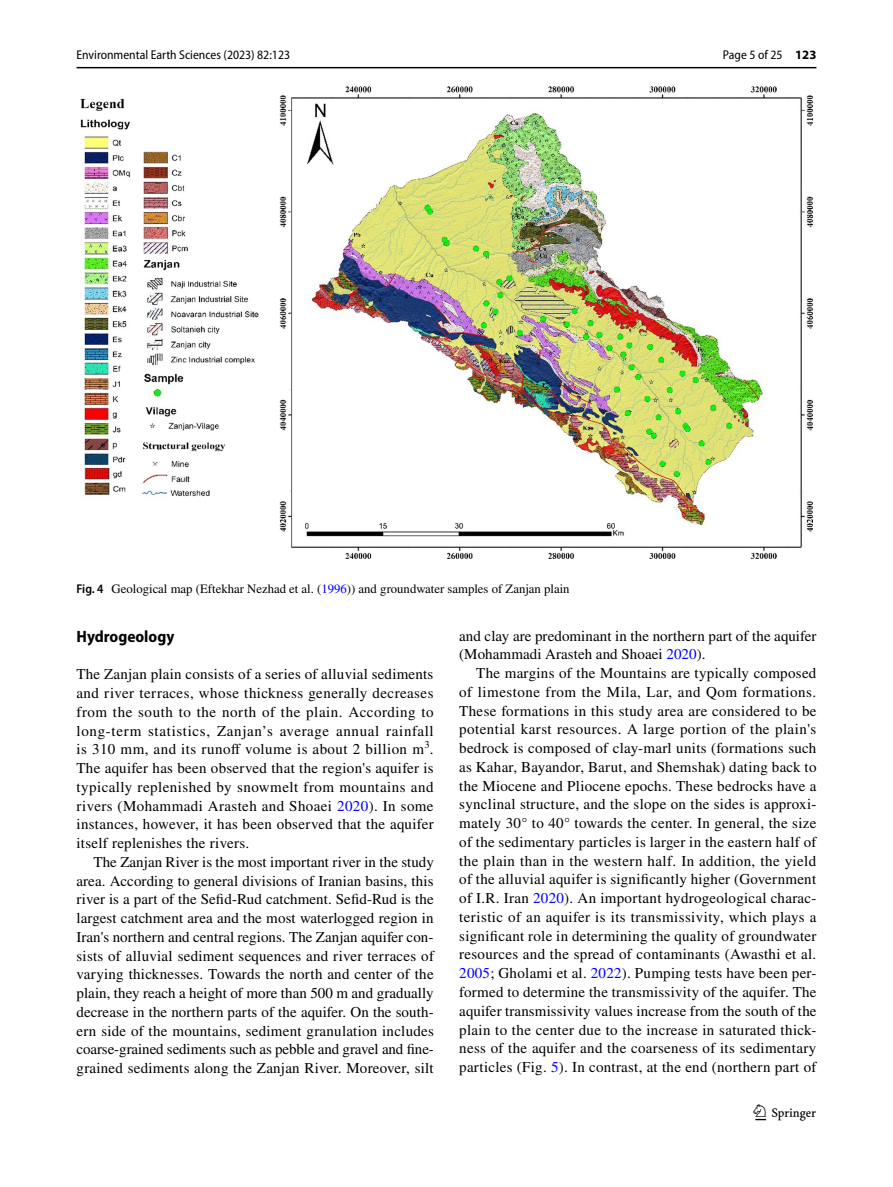
<style>
.page{position:relative;width:893px;height:1187px;background:#fff}
.page>*{position:absolute;margin:0;border:0;box-sizing:border-box;transform-origin:0 0}
.t1{font:22.5px "Springnew Regular 3";color:#000}
.t2{font:700 semi-condensed 16.5px "Myriad Pro";color:#000}
.t3{font:15px/18.8px "STIX";letter-spacing:.015em;color:#000;text-align:justify}
.t4{font:12.75px "STIX";color:#000}
.t5{font:semi-condensed 12.75px "Myriad Pro";color:#000}
.s1{font-weight:700;font-stretch:normal}
.s2{font-family:"Myriad Pro";font-weight:600;font-stretch:semi-condensed}
.s3{color:#00f}
</style>
<div class="page">
<hr style="left:77px;top:67px;width:739px;height:1px;background:#000">
<img style="left:81px;top:87px;width:731px;height:471px">
<p class="t5" style="left:77px;top:48px;width:215px">Environmental Earth Sciences (2023) 82:123</p>
<p class="t5" style="left:723px;top:48px;width:95px">Page 5 of 25 <span class="s1">123</span></p>
<p class="t4" style="left:77px;top:580px;width:495px"><span class="s2">Fig. 4</span> Geological map (Eftekhar Nezhad et al. (<span class="s3">1996</span>)) and groundwater samples of Zanjan plain</p>
<p class="t2" style="left:77px;top:627px;width:99px">Hydrogeology</p>
<p class="t3" style="left:77px;top:665px;width:359px">The Zanjan plain consists of a series of alluvial sediments and river terraces, whose thickness generally decreases from the south to the north of the plain. According to long-term statistics, Zanjan’s average annual rainfall is 310 mm, and its runoff volume is about 2 billion m<sup>3</sup>.<br>The aquifer has been observed that the region's aquifer is typically replenished by snowmelt from mountains and rivers (Mohammadi Arasteh and Shoaei <span class="s3">2020</span>). In some instances, however, it has been observed that the aquifer itself replenishes the rivers.</p>
<p class="t3" style="left:77px;top:853px;width:359px;text-indent:17px">The Zanjan River is the most important river in the study area. According to general divisions of Iranian basins, this river is a part of the Sefid-Rud catchment. Sefid-Rud is the largest catchment area and the most waterlogged region in Iran's northern and central regions. The Zanjan aquifer con&shy;sists of alluvial sediment sequences and river terraces of varying thicknesses. Towards the north and center of the plain, they reach a height of more than 500 m and gradually decrease in the northern parts of the aquifer. On the south&shy;ern side of the mountains, sediment granulation includes coarse-grained sediments such as pebble and gravel and fine&shy;grained sediments along the Zanjan River. Moreover, silt</p>
<p class="t3" style="left:459px;top:627px;width:359px">and clay are predominant in the northern part of the aquifer (Mohammadi Arasteh and Shoaei <span class="s3">2020</span>).</p>
<p class="t3" style="left:459px;top:664px;width:359px;text-indent:17px">The margins of the Mountains are typically composed of limestone from the Mila, Lar, and Qom formations.<br>These formations in this study area are considered to be potential karst resources. A large portion of the plain's bedrock is composed of clay-marl units (formations such as Kahar, Bayandor, Barut, and Shemshak) dating back to the Miocene and Pliocene epochs. These bedrocks have a synclinal structure, and the slope on the sides is approxi&shy;mately 30° to 40° towards the center. In general, the size of the sedimentary particles is larger in the eastern half of the plain than in the western half. In addition, the yield of the alluvial aquifer is significantly higher (Government of I.R. Iran <span class="s3">2020</span>). An important hydrogeological charac&shy;teristic of an aquifer is its transmissivity, which plays a significant role in determining the quality of groundwater resources and the spread of contaminants (Awasthi et al.<br><span class="s3">2005</span>; Gholami et al. <span class="s3">2022</span>). Pumping tests have been per&shy;formed to determine the transmissivity of the aquifer. The aquifer transmissivity values increase from the south of the plain to the center due to the increase in saturated thick&shy;ness of the aquifer and the coarseness of its sedimentary particles (Fig. <span class="s3">5</span>). In contrast, at the end (northern part of</p>
<h1 class="t1" style="left:755px;top:1104px;width:62px">1 3</h1>
</div>
